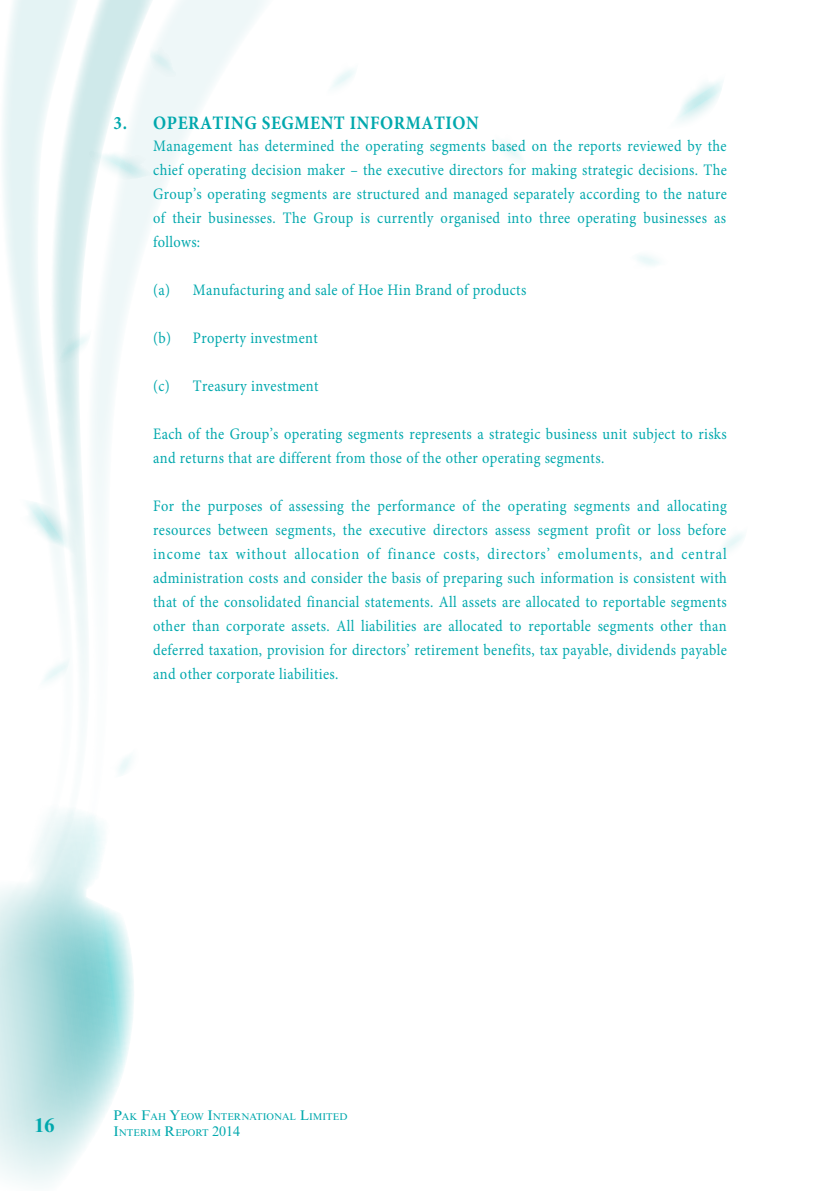
<style>
.page{position:relative;width:840px;height:1191px;background:#fff}
.page>*{position:absolute;margin:0;border:0;box-sizing:border-box;transform-origin:0 0}
.t1{font:700 20px "Times New Roman MT Std";color:#00a8ad}
.t2{font:700 19px "Minion Pro";letter-spacing:.03em;color:#00a8ad;scale:.9 1}
.t3{font:16px/24px "Minion Pro";letter-spacing:.025em;color:#00a8ad;text-align:justify;scale:.9 1}
.t4{font:9.8px "Times New Roman MT Std";color:#00a8ad}
.s1{font-size:14px}
</style>
<div class="page">
<svg style="left:677px;top:81px;width:45px;height:41px"></svg>
<svg style="left:721px;top:533px;width:23px;height:19px"></svg>
<svg style="left:637px;top:255px;width:22px;height:11px"></svg>
<svg style="left:332px;top:69px;width:23px;height:19px"></svg>
<svg style="left:499px;top:141px;width:23px;height:19px"></svg>
<svg style="left:82px;top:0;width:183px;height:775px"></svg>
<svg style="left:3px;top:0;width:79px;height:686px"></svg>
<svg style="left:0;top:809px;width:134px;height:376px"></svg>
<p class="t2" style="left:113px;top:110px;width:407px">3. OPERATING SEGMENT INFORMATION</p>
<p class="t3" style="left:153px;top:134px;width:638px">Management has determined the operating segments based on the reports reviewed by the chief operating decision maker – the executive directors for making strategic decisions. The Group’s operating segments are structured and managed separately according to the nature of their businesses. The Group is currently organised into three operating businesses as follows:</p>
<p class="t3" style="left:153px;top:278px;width:416px">(a) Manufacturing and sale of Hoe Hin Brand of products</p>
<p class="t3" style="left:153px;top:326px;width:184px">(b) Property investment</p>
<p class="t3" style="left:153px;top:374px;width:185px">(c) Treasury investment</p>
<p class="t3" style="left:153px;top:422px;width:638px">Each of the Group’s operating segments represents a strategic business unit subject to risks and returns that are different from those of the other operating segments.</p>
<p class="t3" style="left:153px;top:494px;width:638px">For the purposes of assessing the performance of the operating segments and allocating resources between segments, the executive directors assess segment profit or loss before income tax without allocation of finance costs, directors’ emoluments, and central administration costs and consider the basis of preparing such information is consistent with that of the consolidated financial statements. All assets are allocated to reportable segments other than corporate assets. All liabilities are allocated to reportable segments other than deferred taxation, provision for directors’ retirement benefits, tax payable, dividends payable and other corporate liabilities.</p>
<p class="t1" style="left:35px;top:1112px;width:21px">16</p>
<p class="t4" style="left:113px;top:1110px;width:235px"><span class="s1">P</span>AK <span class="s1">F</span>AH <span class="s1">Y</span>EOW <span class="s1">I</span>NTERNATIONAL <span class="s1">L</span>IMITED</p>
<p class="t4" style="left:113px;top:1127px;width:128px"><span class="s1">I</span>NTERIM <span class="s1">R</span>EPORT <span class="s1">2014</span></p>
</div>
